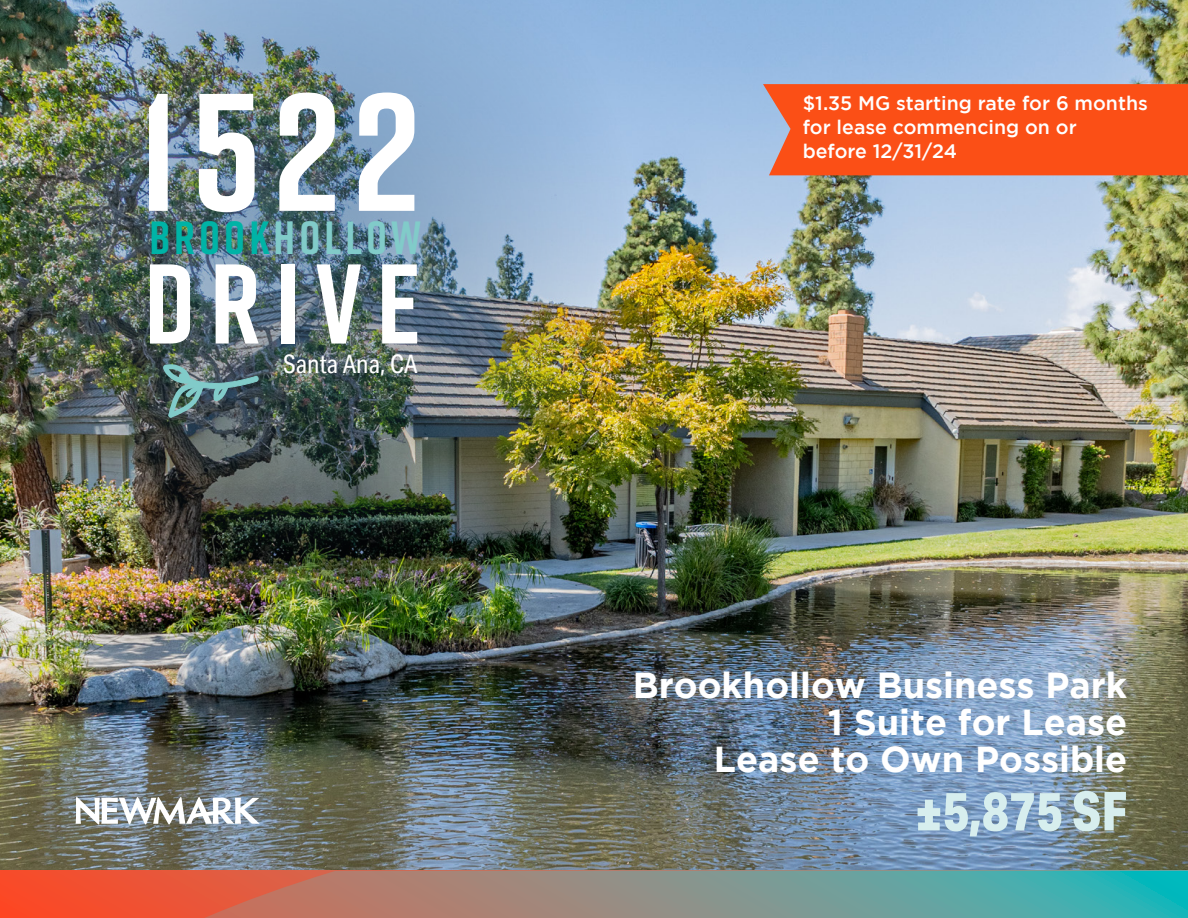
<style>
.page{position:relative;width:1188px;height:918px;background:#fff}
.page>*{position:absolute;margin:0;border:0;box-sizing:border-box;transform-origin:0 0}
.Footnote{font:700 167.1px "Rift";color:#fff}
.Footnote-2{font:700 113.1px "Rift";letter-spacing:.13em;color:#fff}
.t1{font:800 54px "Aktiv Grotesk Cd";color:#d7eeee}
.Footnote-3{font:700 46.5px "Rift";letter-spacing:.09em;color:#81cbc9}
.t2{font:700 36px "Gotham";color:#fff}
.Footnote-4{font:25.5px "Aktiv Grotesk Cd";color:#fff}
.Footnote-5{font:500 19.5px/24px "Gotham";color:#fff}
.s1{color:#00b3a6}
.s2{font-style:inherit}
</style>
<div class="page">
<img style="left:0;top:0;width:1188px;height:871px">
<div style="left:0;top:871px;width:1188px;height:47px;background:#f25030"></div>
<svg style="left:204px;top:871px;width:984px;height:47px;background:#83928a"></svg>
<div style="left:763px;top:84px;width:425px;height:91px;background:#fb4f16"></div>
<svg style="left:76px;top:797px;width:184px;height:27px"></svg>
<img style="left:0;top:0;width:752px;height:632px">
<img style="left:162px;top:364px;width:98px;height:55px">
<p class="Footnote" style="left:139px;top:33px;width:282px">1522</p>
<p class="Footnote-3" style="left:149px;top:204px;width:273px"><span class="s1">BROOK</span>HOLLOW</p>
<p class="Footnote-2" style="left:144px;top:223px;width:278px">DRIVE</p>
<p class="Footnote-4" style="left:283px;top:349px;width:136px"><span class="s2">S</span>anta Ana, CA</p>
<p class="Footnote-5" style="left:803px;top:91px;width:347px"><span class="s2">$1.35 MG</span> starting rate for 6 months for lease commencing on or</p>
<p class="Footnote-5" style="left:803px;top:139px;width:156px">before 12/31/24</p>
<p class="t2" style="left:633px;top:664px;width:496px">Brookhollow Business Park</p>
<p class="t2" style="left:828px;top:701px;width:301px">1 Suite for Lease</p>
<p class="t2" style="left:714px;top:738px;width:415px">Lease to Own Possible</p>
<p class="t1" style="left:915px;top:777px;width:213px">±5,875 SF</p>
</div>
